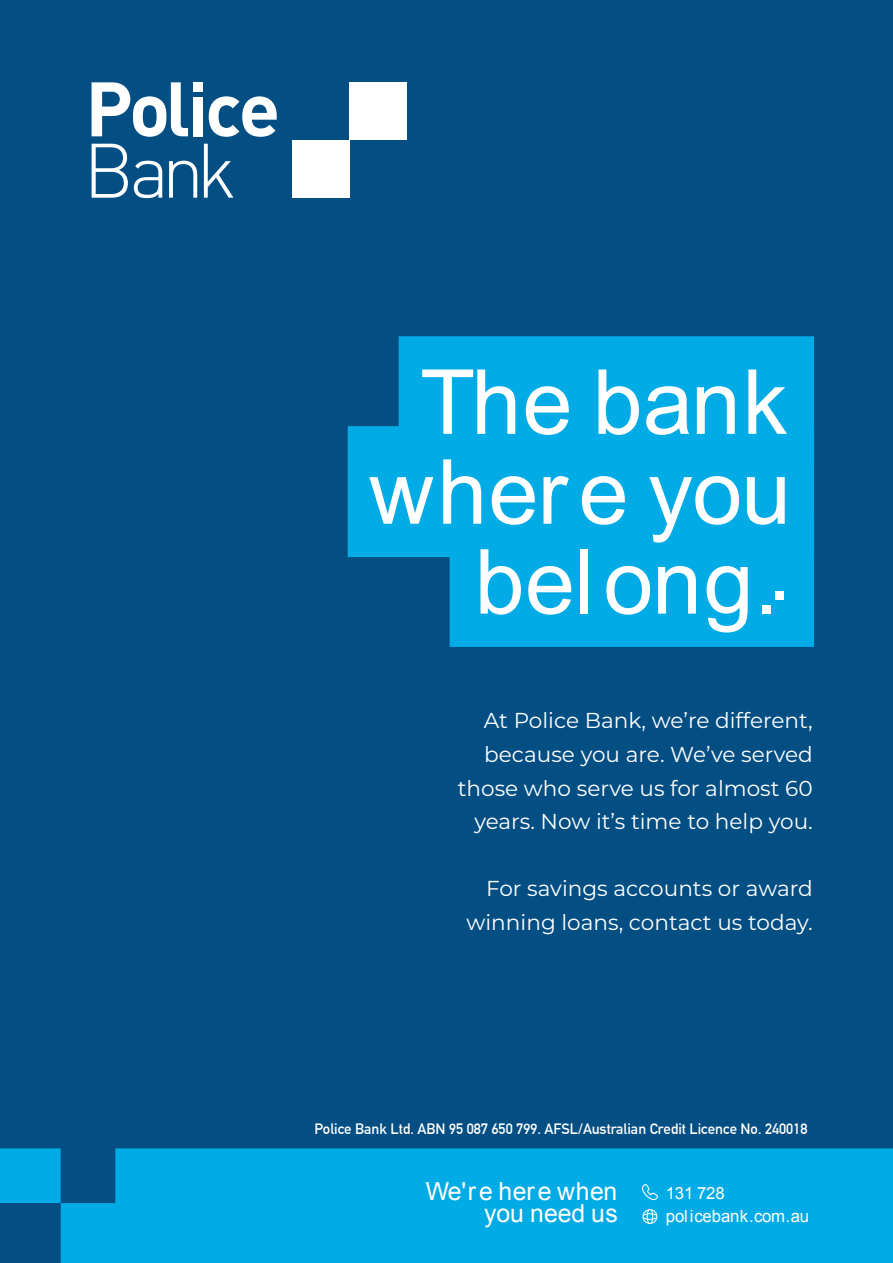
<style>
.page{position:relative;width:893px;height:1263px;background:#034e83}
.page>*{position:absolute;margin:0;border:0;box-sizing:border-box;transform-origin:0 0}
.t1{font:89.85px/89.8px "Arial";letter-spacing:.005em;color:#fff;text-align:right}
.t2{font:24.9px/22.4px "Arial";letter-spacing:.005em;color:#fff;text-align:right}
.t3{font:21.6px/33.6px "Montserrat";color:#fff;text-align:right}
.t4{font:16.8px/23.1px "Arial";letter-spacing:-.015em;color:#fff}
.t5{font:700 14.7px "DIN Alternate";color:#fff}
</style>
<div class="page">
<svg style="left:0;top:1148px;width:893px;height:115px;background:#00a4df"></svg>
<svg style="left:641px;top:1184px;width:17px;height:16px"></svg>
<svg style="left:642px;top:1209px;width:15px;height:15px"></svg>
<svg style="left:92px;top:82px;width:96px;height:55px"></svg>
<div style="left:193px;top:97px;width:10px;height:39px;background:#fff"></div>
<svg style="left:209px;top:96px;width:68px;height:41px"></svg>
<svg style="left:92px;top:144px;width:36px;height:54px"></svg>
<svg style="left:134px;top:161px;width:28px;height:37px"></svg>
<svg style="left:169px;top:161px;width:28px;height:37px"></svg>
<svg style="left:204px;top:144px;width:29px;height:54px"></svg>
<div style="left:350px;top:83px;width:57px;height:57px;background:#fff"></div>
<div style="left:292px;top:140px;width:58px;height:58px;background:#fff"></div>
<div style="left:193px;top:82px;width:10px;height:10px;background:#fff"></div>
<div style="left:399px;top:336px;width:415px;height:131px;background:#00abe6"></div>
<div style="left:348px;top:426px;width:466px;height:131px;background:#00abe6"></div>
<div style="left:450px;top:516px;width:364px;height:131px;background:#00abe6"></div>
<h1 class="t1" style="left:369px;top:358px;width:424px">The bank where you belong..</h1>
<p class="t3" style="left:458px;top:703px;width:357px">At Police Bank, we’re different, because you are. We’ve served those who serve us for almost 60 years. Now it’s time to help you.</p>
<p class="t3" style="left:466px;top:871px;width:348px">For savings accounts or award winning loans, contact us today.</p>
<p class="t5" style="left:314px;top:1118px;width:494px">Police Bank Ltd. ABN 95 087 650 799. AFSL/Australian Credit Licence No. 240018</p>
<p class="t2" style="left:426px;top:1180px;width:193px">We're here when you need us</p>
<p class="t4" style="left:666px;top:1181px;width:145px">131 728 policebank.com.au</p>
</div>
